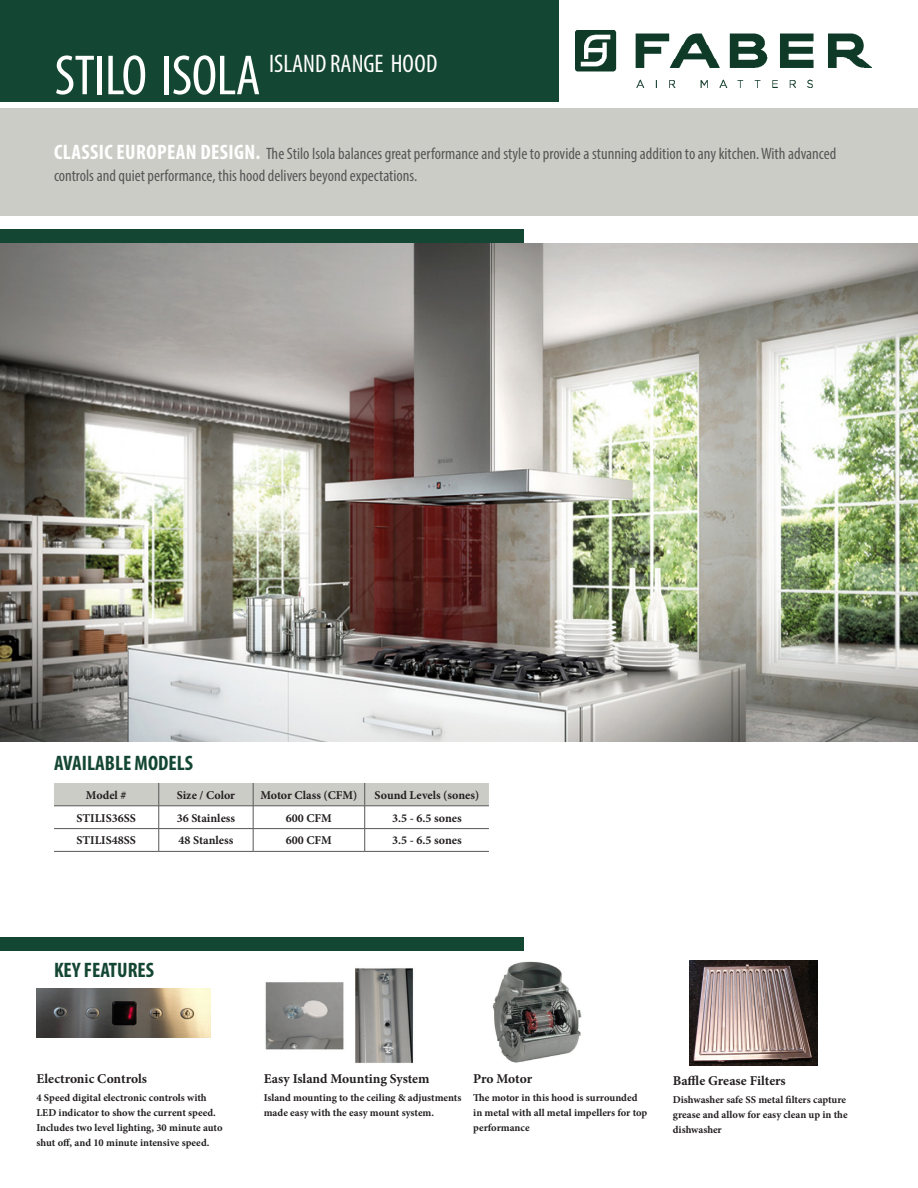
<style>
.page{position:relative;width:918px;height:1188px;background:#fff}
.page>*{position:absolute;margin:0;border:0;box-sizing:border-box;transform-origin:0 0}
.t1{font:condensed 57px "Myriad Pro";letter-spacing:-.01em;color:#fff}
.t2{font:condensed 25.5px "Myriad Pro";color:#fff}
.t3{font:700 condensed 21px "Myriad Pro";color:#144634}
.t4{font:condensed 16.5px/22.5px "Myriad Pro";color:#575757}
.t5{font:700 13.5px "Minion Pro";letter-spacing:-.005em;color:#231f20}
.t6{font:700 12px "Minion Pro";color:#231f20}
.t7{font:700 10.5px/15px "Minion Pro";color:#231f20}
.s1{font-weight:700;font-size:21px;color:#fff}
</style>
<div class="page">
<img style="left:0;top:243px;width:918px;height:499px">
<img style="left:492px;top:961px;width:90px;height:102px">
<img style="left:689px;top:960px;width:128px;height:106px">
<img style="left:265px;top:968px;width:148px;height:96px">
<div style="left:0;top:230px;width:524px;height:13px;background:#144634"></div>
<div style="left:0;top:108px;width:918px;height:108px;background:#ccccc7"></div>
<div style="left:0;top:937px;width:524px;height:13px;background:#144634"></div>
<div style="left:0;top:0;width:558px;height:102px;background:#144634"></div>
<svg style="left:54px;top:783px;width:435px;height:68px"></svg>
<hr style="left:54px;top:851px;width:105px;height:1px;background:#575757">
<hr style="left:159px;top:851px;width:94px;height:1px;background:#575757">
<hr style="left:253px;top:851px;width:112px;height:1px;background:#575757">
<hr style="left:365px;top:851px;width:124px;height:1px;background:#575757">
<img style="left:576px;top:30px;width:296px;height:58px">
<img style="left:37px;top:988px;width:173px;height:50px">
<p class="t1" style="left:55px;top:41px;width:207px">STILO ISOLA</p>
<p class="t2" style="left:269px;top:48px;width:170px">ISLAND RANGE HOOD</p>
<p class="t4" style="left:54px;top:142px;width:784px"><span class="s1">CLASSIC EUROPEAN DESIGN.</span> The Stilo Isola balances great performance and style to provide a stunning addition to any kitchen. With advanced controls and quiet performance, this hood delivers beyond expectations.</p>
<p class="t3" style="left:54px;top:749px;width:140px">AVAILABLE MODELS</p>
<p class="t6" style="left:86px;top:786px;width:42px">Model #</p>
<p class="t6" style="left:177px;top:786px;width:60px">Size / Color</p>
<p class="t6" style="left:260px;top:786px;width:99px">Motor Class (CFM)</p>
<p class="t6" style="left:375px;top:786px;width:106px">Sound Levels (sones)</p>
<p class="t6" style="left:77px;top:809px;width:61px">STILIS36SS</p>
<p class="t6" style="left:177px;top:809px;width:60px">36 Stainless</p>
<p class="t6" style="left:286px;top:809px;width:48px">600 CFM</p>
<p class="t6" style="left:392px;top:809px;width:71px">3.5 - 6.5 sones</p>
<p class="t6" style="left:77px;top:832px;width:61px">STILIS48SS</p>
<p class="t6" style="left:179px;top:832px;width:56px">48 Stanless</p>
<p class="t6" style="left:286px;top:832px;width:48px">600 CFM</p>
<p class="t6" style="left:392px;top:832px;width:71px">3.5 - 6.5 sones</p>
<p class="t3" style="left:54px;top:957px;width:102px">KEY FEATURES</p>
<p class="t5" style="left:36px;top:1069px;width:112px">Electronic Controls</p>
<p class="t7" style="left:36px;top:1090px;width:188px">4 Speed digital electronic controls with LED indicator to show the current speed.<br>Includes two level lighting, 30 minute auto shut off, and 10 minute intensive speed.</p>
<p class="t5" style="left:264px;top:1069px;width:167px">Easy Island Mounting System</p>
<p class="t7" style="left:264px;top:1090px;width:199px">Island mounting to the ceiling &amp; adjustments made easy with the easy mount system.</p>
<p class="t5" style="left:473px;top:1069px;width:60px">Pro Motor</p>
<p class="t7" style="left:473px;top:1090px;width:176px">The motor in this hood is surrounded in metal with all metal impellers for top performance</p>
<p class="t5" style="left:673px;top:1071px;width:114px">Baffle Grease Filters</p>
<p class="t7" style="left:673px;top:1092px;width:176px">Dishwasher safe SS metal filters capture grease and allow for easy clean up in the dishwasher</p>
</div>
